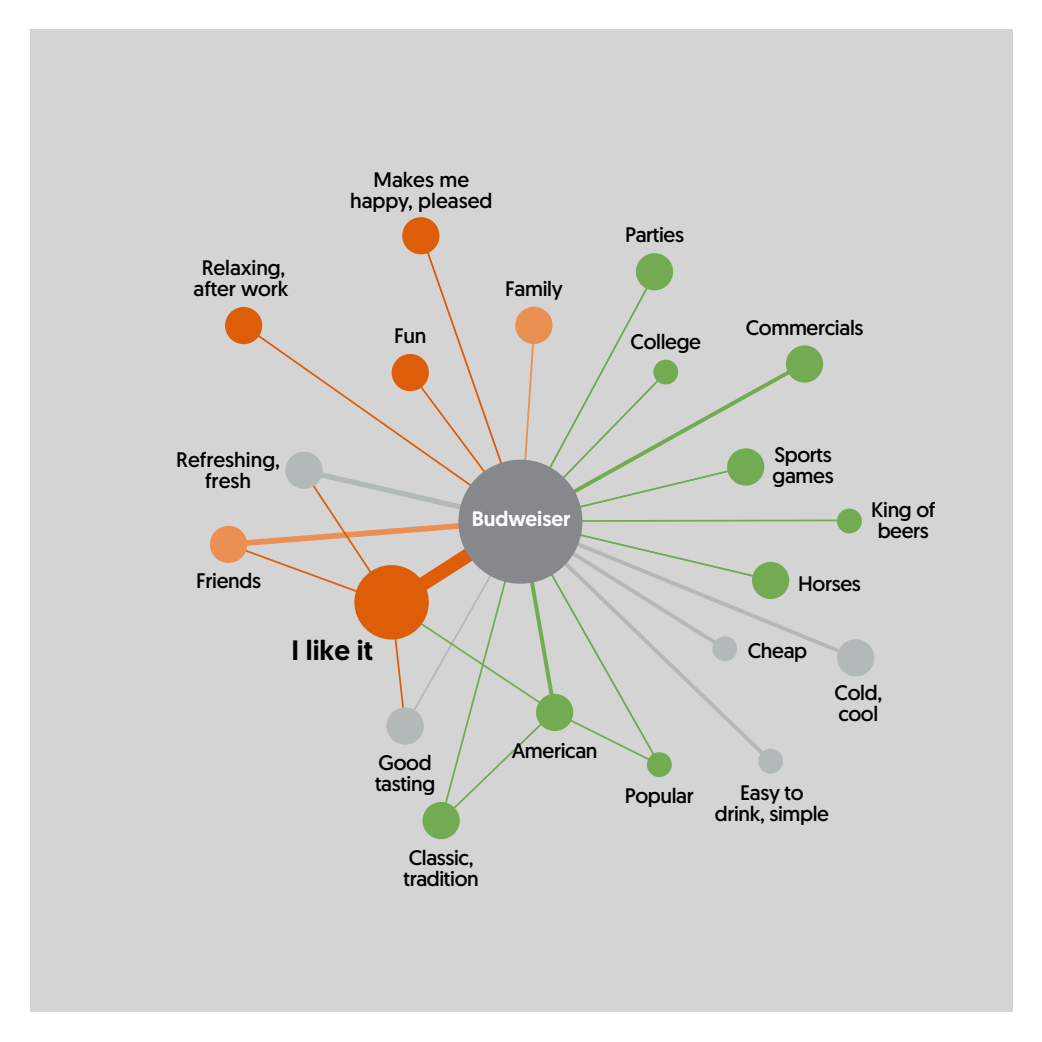
<style>
.page{position:relative;width:1042px;height:1042px;background:#fff}
.page>*{position:absolute;margin:0;border:0;box-sizing:border-box;transform-origin:0 0}
.t1{font:500 28px "Geomanist";color:#000}
.t2{font:21px/21px "Geomanist";letter-spacing:-.015em;color:#000;text-align:center}
.t3{font:500 21px "Geomanist";letter-spacing:-.005em;color:#fff}
</style>
<div class="page">
<div style="left:30px;top:30px;width:982px;height:982px;background:#d3d4d3"></div>
<svg style="left:837px;top:508px;width:25px;height:25px"></svg>
<div style="left:647px;top:752px;width:25px;height:25px;background:#72ab51;border-radius:50%"></div>
<div style="left:422px;top:802px;width:38px;height:37px;background:#72ab51;border-radius:50%"></div>
<svg style="left:774px;top:345px;width:77px;height:331px"></svg>
<svg style="left:772px;top:358px;width:38px;height:168px"></svg>
<svg style="left:222px;top:234px;width:550px;height:530px"></svg>
<svg style="left:439px;top:519px;width:223px;height:304px"></svg>
<div style="left:458px;top:460px;width:124px;height:124px;background:#86888c;border-radius:50%"></div>
<div style="left:515px;top:307px;width:37px;height:37px;background:#e99052;border-radius:50%"></div>
<div style="left:210px;top:526px;width:37px;height:37px;background:#e99052;border-radius:50%"></div>
<div style="left:837px;top:639px;width:37px;height:37px;background:#b3b8b8;border-radius:50%"></div>
<div style="left:712px;top:636px;width:25px;height:25px;background:#b3b8b8;border-radius:50%"></div>
<div style="left:758px;top:749px;width:25px;height:24px;background:#b3b8b8;border-radius:50%"></div>
<div style="left:386px;top:707px;width:38px;height:37px;background:#b3b8b8;border-radius:50%"></div>
<div style="left:285px;top:452px;width:38px;height:37px;background:#b3b8b8;border-radius:50%"></div>
<div style="left:354px;top:565px;width:75px;height:74px;background:#de5d09;border-radius:50%"></div>
<div style="left:225px;top:307px;width:37px;height:37px;background:#de5d09;border-radius:50%"></div>
<div style="left:392px;top:354px;width:37px;height:37px;background:#de5d09;border-radius:50%"></div>
<div style="left:402px;top:217px;width:37px;height:37px;background:#de5d09;border-radius:50%"></div>
<p class="t2" style="left:194px;top:257px;width:96px">Relaxing, after work</p>
<p class="t2" style="left:350px;top:168px;width:144px">Makes me happy, pleased</p>
<p class="t2" style="left:394px;top:325px;width:34px">Fun</p>
<p class="t2" style="left:505px;top:278px;width:59px">Family</p>
<p class="t2" style="left:625px;top:224px;width:61px">Parties</p>
<p class="t2" style="left:630px;top:331px;width:72px">College</p>
<p class="t2" style="left:746px;top:317px;width:119px">Commercials</p>
<p class="t2" style="left:176px;top:449px;width:105px">Refreshing, fresh</p>
<p class="t2" style="left:196px;top:570px;width:66px">Friends</p>
<h1 class="t1" style="left:291px;top:632px;width:83px">I like it</h1>
<p class="t3" style="left:472px;top:505px;width:100px">Budweiser</p>
<p class="t2" style="left:375px;top:752px;width:62px;text-align:left">Good tasting</p>
<p class="t2" style="left:403px;top:847px;width:77px;text-align:left">Classic, tradition</p>
<p class="t2" style="left:512px;top:739px;width:87px">American</p>
<p class="t2" style="left:772px;top:444px;width:62px;text-align:left">Sports games</p>
<p class="t2" style="left:871px;top:499px;width:66px">King of beers</p>
<p class="t2" style="left:798px;top:572px;width:64px">Horses</p>
<p class="t2" style="left:748px;top:640px;width:61px">Cheap</p>
<p class="t2" style="left:834px;top:681px;width:49px;text-align:left">Cold, cool</p>
<p class="t2" style="left:625px;top:785px;width:71px">Popular</p>
<p class="t2" style="left:715px;top:782px;width:116px">Easy to drink, simple</p>
</div>
